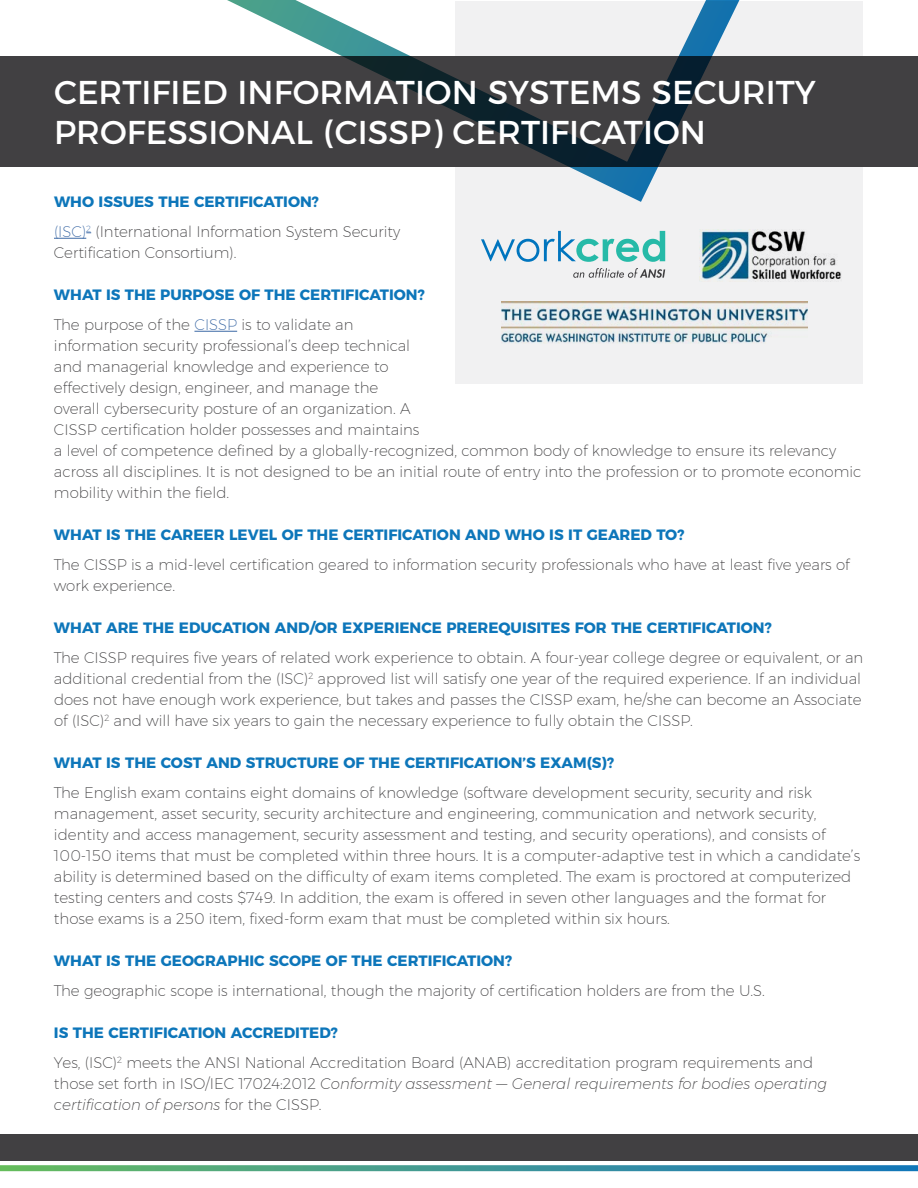
<style>
.page{position:relative;width:918px;height:1188px;background:#fff}
.page>*{position:absolute;margin:0;border:0;box-sizing:border-box;transform-origin:0 0}
.t1{font:33px/39.6px "Montserrat";color:#fff}
.t2{font:200 15px/21px "Montserrat";color:#414042}
.t3{font:700 15px/30px "Montserrat";color:#0d76ba}
.t4{font:italic 200 15px/21px "Montserrat";color:#414042}
.s1{font-weight:700;color:#0d76ba}
.s2{color:#3a68a5}
.s3{font-weight:200;color:#414042}
.s4{font-weight:200;color:#3a68a5}
.s5{font-style:normal}
</style>
<div class="page">
<div style="left:0;top:1134px;width:918px;height:26px;background:#414042"></div>
<svg style="left:0;top:1165px;width:918px;height:6px;background:#469c95"></svg>
<div style="left:455px;top:1px;width:408px;height:383px;background:#f1f1f2"></div>
<hr style="left:54px;top:238px;width:32px;height:1px;background:#3a68a5">
<hr style="left:194px;top:331px;width:43px;height:1px;background:#3a68a5">
<div style="left:0;top:57px;width:918px;height:110px;background:#414042"></div>
<svg style="left:0;top:0;width:826px;height:202px"></svg>
<svg style="left:481px;top:231px;width:184px;height:31px"></svg>
<svg style="left:573px;top:268px;width:92px;height:10px"></svg>
<img style="left:699px;top:229px;width:142px;height:51px">
<img style="left:501px;top:301px;width:306px;height:43px">
<h1 class="t1" style="left:54px;top:70px;width:763px">CERTIFIED INFORMATION SYSTEMS SECURITY<br>PROFESSIONAL (CISSP) CERTIFICATION</h1>
<p class="t2" style="left:54px;top:187px;width:348px;line-height:30px"><span class="s1">WHO ISSUES THE CERTIFICATION?<br></span><span class="s2">(ISC)</span><sup>2</sup> (International Information System Security</p>
<p class="t2" style="left:54px;top:242px;width:184px">Certification Consortium).</p>
<p class="t3" style="left:54px;top:279px;width:372px">WHAT IS THE PURPOSE OF THE CERTIFICATION?<br><span class="s3">The purpose of the</span> <span class="s4">CISSP</span> <span class="s3">is to validate an</span></p>
<p class="t2" style="left:54px;top:335px;width:809px">information security professional’s deep technical<br>and managerial knowledge and experience to<br>effectively design, engineer, and manage the<br>overall cybersecurity posture of an organization. A<br>CISSP certification holder possesses and maintains<br>a level of competence defined by a globally-recognized, common body of knowledge to ensure its relevancy across all disciplines. It is not designed to be an initial route of entry into the profession or to promote economic mobility within the field.</p>
<p class="t3" style="left:54px;top:519px;width:632px">WHAT IS THE CAREER LEVEL OF THE CERTIFICATION AND WHO IS IT GEARED TO?</p>
<p class="t2" style="left:54px;top:554px;width:797px">The CISSP is a mid-level certification geared to information security professionals who have at least five years of work experience.</p>
<p class="t3" style="left:54px;top:612px;width:719px">WHAT ARE THE EDUCATION AND/OR EXPERIENCE PREREQUISITES FOR THE CERTIFICATION?</p>
<p class="t2" style="left:54px;top:647px;width:811px">The CISSP requires five years of related work experience to obtain. A four-year college degree or equivalent, or an additional credential from the (ISC)<sup>2</sup> approved list will satisfy one year of the required experience. If an individual does not have enough work experience, but takes and passes the CISSP exam, he/she can become an Associate of (ISC)<sup>2</sup> and will have six years to gain the necessary experience to fully obtain the CISSP.</p>
<p class="t3" style="left:54px;top:747px;width:562px">WHAT IS THE COST AND STRUCTURE OF THE CERTIFICATION’S EXAM(S)?</p>
<p class="t2" style="left:54px;top:782px;width:808px">The English exam contains eight domains of knowledge (software development security, security and risk management, asset security, security architecture and engineering, communication and network security, identity and access management, security assessment and testing, and security operations), and consists of 100-150 items that must be completed within three hours. It is a computer-adaptive test in which a candidate’s ability is determined based on the difficulty of exam items completed. The exam is proctored at computerized testing centers and costs $749. In addition, the exam is offered in seven other languages and the format for those exams is a 250 item, fixed-form exam that must be completed within six hours.</p>
<p class="t3" style="left:54px;top:945px;width:460px">WHAT IS THE GEOGRAPHIC SCOPE OF THE CERTIFICATION?</p>
<p class="t2" style="left:54px;top:980px;width:712px">The geographic scope is international, though the majority of certification holders are from the U.S.</p>
<p class="t2" style="left:54px;top:1018px;width:761px;line-height:30px"><span class="s1">IS THE CERTIFICATION ACCREDITED?<br></span>Yes, (ISC)<sup>2</sup> meets the ANSI National Accreditation Board (ANAB) accreditation program requirements and</p>
<p class="t4" style="left:54px;top:1073px;width:774px"><span class="s5">those set forth in ISO/IEC 17024:2012</span> Conformity assessment — General requirements for bodies operating certification of persons <span class="s5">for the CISSP.</span></p>
</div>
